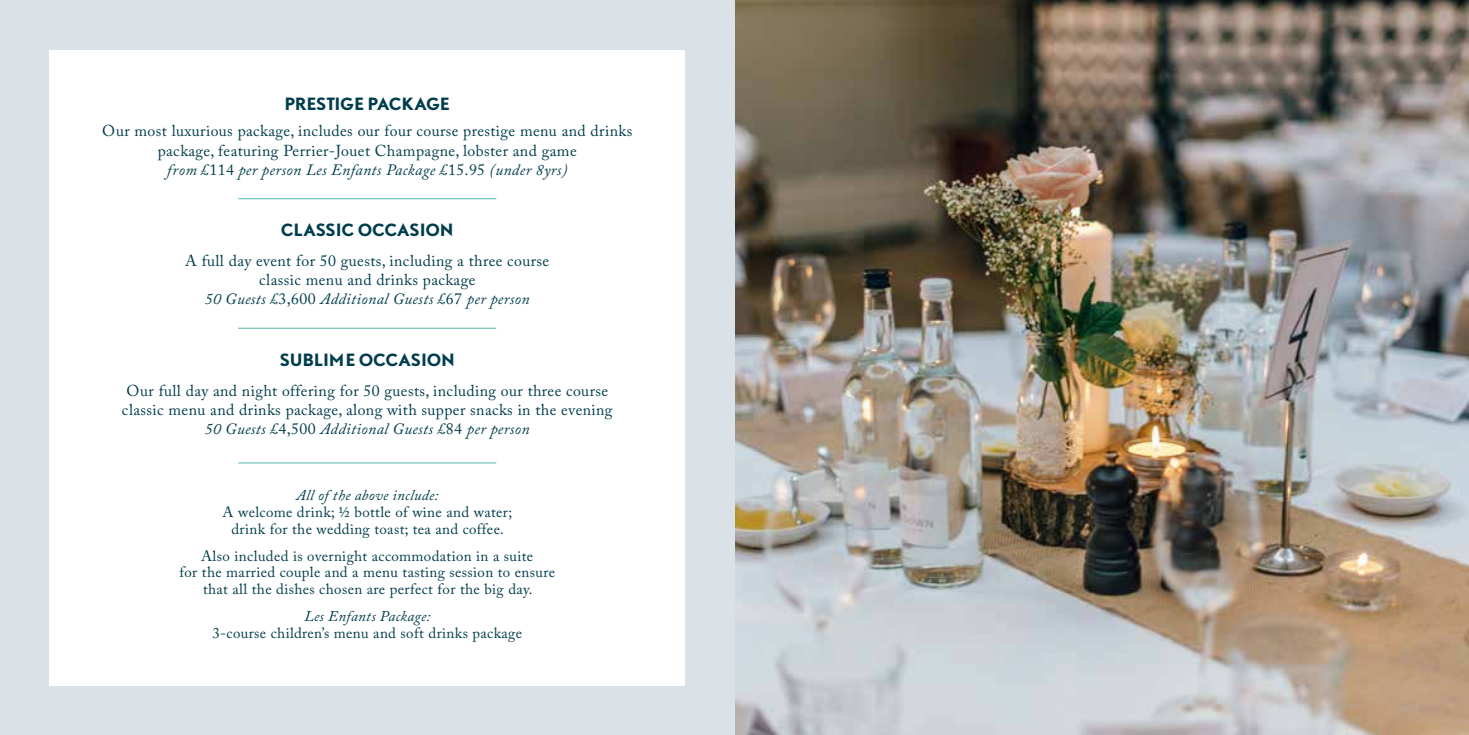
<style>
.page{position:relative;width:1469px;height:735px;background:#fff}
.page>*{position:absolute;margin:0;border:0;box-sizing:border-box;transform-origin:0 0}
.t1{font:15.75px/19.2px "Adobe Caslon Pro";letter-spacing:.025em;color:#003d4c;text-align:center}
.t2{font:700 15.75px "DTL Nobel T";letter-spacing:.025em;color:#003d4c}
.t3{font:14.88px/16.6px "Adobe Caslon Pro";letter-spacing:.025em;color:#003d4c;text-align:center}
.t4{font:italic 14.88px "Adobe Caslon Pro";letter-spacing:.025em;color:#003d4c}
.s1{font-style:italic}
</style>
<div class="page">
<div style="left:0;top:0;width:734px;height:734px;background:#dae2e7"></div>
<div style="left:50px;top:50px;width:635px;height:635px;background:#fff"></div>
<img style="left:735px;top:0;width:733px;height:734px">
<hr style="left:238px;top:198px;width:258px;height:1px;background:#7bcbbe">
<hr style="left:238px;top:327px;width:258px;height:2px;background:#7bcbbe">
<hr style="left:238px;top:462px;width:258px;height:1px;background:#7bcbbe">
<p class="t2" style="left:285px;top:92px;width:166px">PRESTIGE PACKAGE</p>
<p class="t1" style="left:102px;top:121px;width:532px">Our most luxurious package, includes our four course prestige menu and drinks package, featuring Perrier-Jouet Champagne, lobster and game<br><span class="s1">from</span> £114 <span class="s1">per person Les Enfants Package</span> £15.95 <span class="s1">(under 8yrs)</span></p>
<p class="t2" style="left:281px;top:218px;width:173px">CLASSIC OCCASION</p>
<p class="t1" style="left:185px;top:251px;width:365px">A full day event for 50 guests, including a three course classic menu and drinks package<br><span class="s1">50 Guests</span> £3,600 <span class="s1">Additional Guests</span> £67 <span class="s1">per person</span></p>
<p class="t2" style="left:280px;top:348px;width:176px">SUBLIME OCCASION</p>
<p class="t1" style="left:122px;top:380px;width:492px">Our full day and night offering for 50 guests, including our three course classic menu and drinks package, along with supper snacks in the evening<br><span class="s1">50 Guests</span> £4,500 <span class="s1">Additional Guests</span> £84 <span class="s1">per person</span></p>
<p class="t4" style="left:296px;top:486px;width:144px">All of the above include:</p>
<p class="t3" style="left:223px;top:503px;width:291px">A welcome drink; ½ bottle of wine and water; drink for the wedding toast; tea and coffee.</p>
<p class="t3" style="left:179px;top:547px;width:377px">Also included is overnight accommodation in a suite<br>for the married couple and a menu tasting session to ensure that all the dishes chosen are perfect for the big day.</p>
<p class="t4" style="left:304px;top:607px;width:128px">Les Enfants Package:</p>
<p class="t3" style="left:212px;top:624px;width:311px">3-course children’s menu and soft drinks package</p>
</div>
